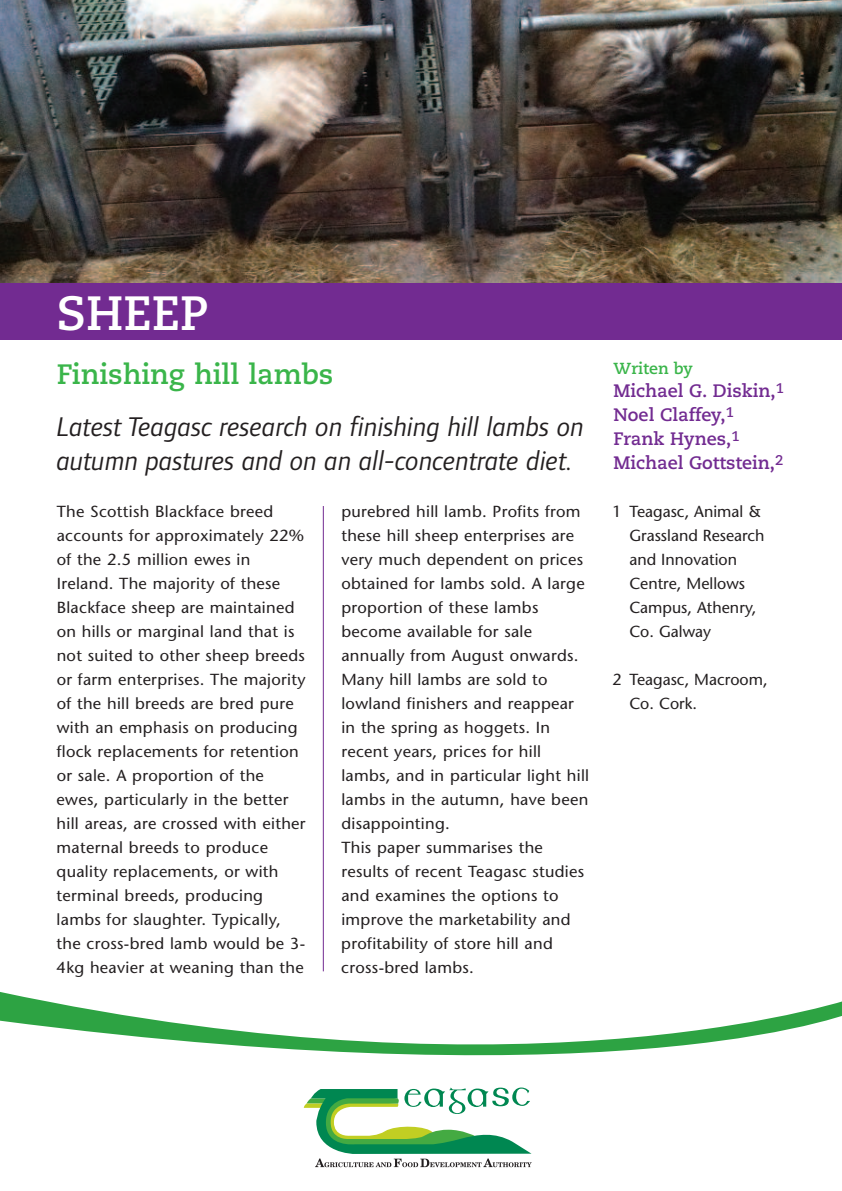
<style>
.page{position:relative;width:842px;height:1191px;background:#fff}
.page>*{position:absolute;margin:0;border:0;box-sizing:border-box;transform-origin:0 0}
.t1{font:700 48px "Caecilia";color:#fff}
.t2{font:italic 28px/34px "Foundry Form Sans";color:#231f20}
.t3{font:700 28px "Caecilia";color:#3ab54a}
.t4{font:700 18px/24px "Caecilia";color:#722b91}
.t5{font:16px/24px "Stone Sans";letter-spacing:.015em;color:#231f20}
.t6{font:700 16px "Caecilia";color:#3ab54a}
</style>
<div class="page">
<hr style="left:323px;top:506px;width:1px;height:465px;background:#722b91">
<img style="left:0;top:0;width:842px;height:283px">
<div style="left:0;top:283px;width:842px;height:57px;background:#722b91"></div>
<svg style="left:0;top:992px;width:842px;height:64px"></svg>
<svg style="left:304px;top:1087px;width:228px;height:80px"></svg>
<h1 class="t1" style="left:57px;top:293px;width:154px">SHEEP</h1>
<h2 class="t3" style="left:57px;top:363px;width:278px">Finishing hill lambs</h2>
<h2 class="t2" style="left:57px;top:410px;width:529px">Latest Teagasc research on finishing hill lambs on autumn pastures and on an all-concentrate diet.</h2>
<p class="t5" style="left:57px;top:501px;width:251px">The Scottish Blackface breed accounts for approximately 22% of the 2.5 million ewes in<br>Ireland. The majority of these<br>Blackface sheep are maintained on hills or marginal land that is not suited to other sheep breeds or farm enterprises. The majority of the hill breeds are bred pure with an emphasis on producing flock replacements for retention or sale. A proportion of the ewes, particularly in the better hill areas, are crossed with either maternal breeds to produce quality replacements, or with terminal breeds, producing lambs for slaughter. Typically, the cross-bred lamb would be 3-<br>4kg heavier at weaning than the</p>
<p class="t5" style="left:341px;top:501px;width:249px">purebred hill lamb. Profits from these hill sheep enterprises are very much dependent on prices obtained for lambs sold. A large proportion of these lambs become available for sale annually from August onwards.<br>Many hill lambs are sold to lowland finishers and reappear in the spring as hoggets. In recent years, prices for hill lambs, and in particular light hill lambs in the autumn, have been disappointing.<br>This paper summarises the results of recent Teagasc studies and examines the options to improve the marketability and profitability of store hill and cross-bred lambs.</p>
<p class="t6" style="left:614px;top:361px;width:81px">Writen by</p>
<p class="t4" style="left:614px;top:380px;width:172px">Michael G. Diskin,<sup>1<br></sup>Noel Claffey,<sup>1<br></sup>Frank Hynes,<sup>1<br></sup>Michael Gottstein,<sup>2</sup></p>
<p class="t5" style="left:629px;top:501px;width:137px;text-indent:-17px">1 Teagasc, Animal &amp;<br>Grassland Research and Innovation<br>Centre, Mellows<br>Campus, Athenry,<br>Co. Galway</p>
<p class="t5" style="left:629px;top:669px;width:140px;text-indent:-17px">2 Teagasc, Macroom,<br>Co. Cork.</p>
</div>
